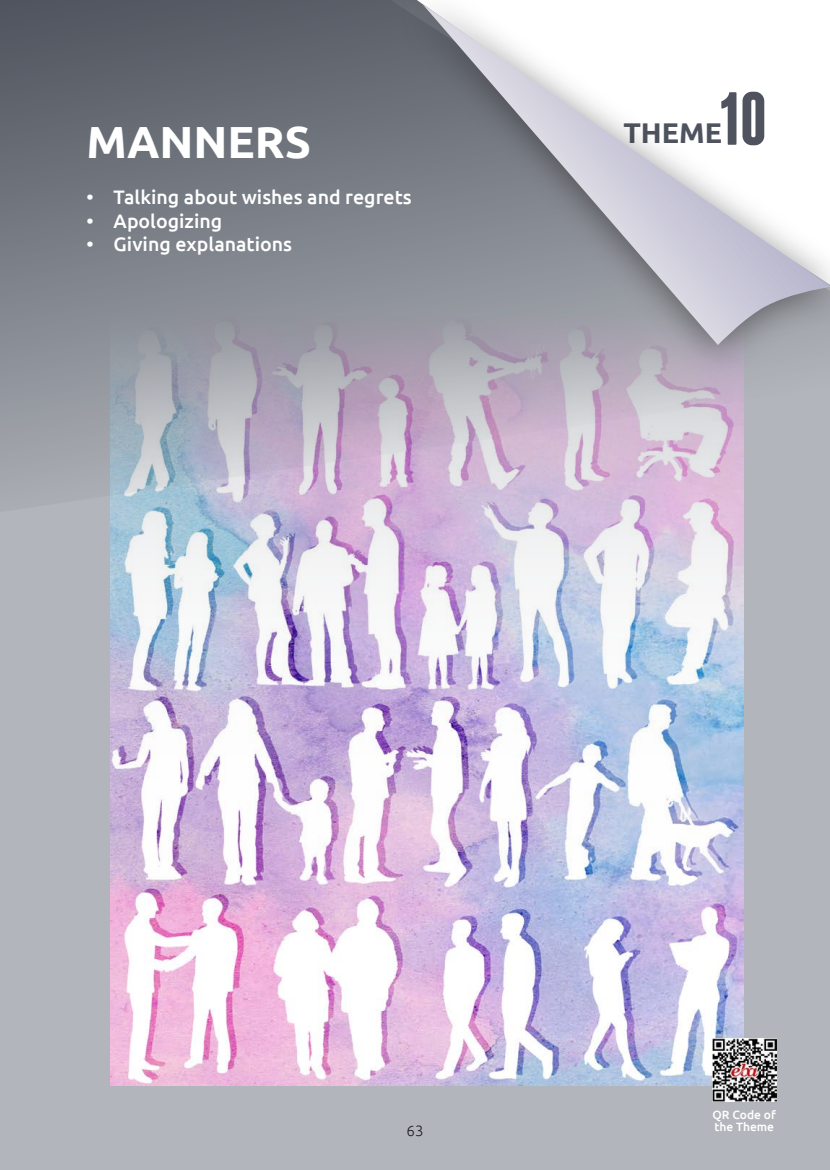
<style>
.page{position:relative;width:830px;height:1170px;background:#fff}
.page>*{position:absolute;margin:0;border:0;box-sizing:border-box;transform-origin:0 0}
.t1{font:700 75px "Franchise Free";color:#4e535d}
.Content{font:700 45px "Ubuntu";color:#fff}
.t2{font:700 28.5px "Ubuntu";color:#4e535d}
.t3{font:500 19.5px "Ubuntu";color:#fff}
.t4{font:300 15px "Ubuntu";color:#231f20}
.Ubutu_Light_9_10{font:500 12px "Ubuntu";color:#fff}
</style>
<div class="page">
<div style="left:0;top:0;width:829px;height:1169px;background:#b2b5bb"></div>
<img style="left:110px;top:512px;width:632px;height:573px">
<svg style="left:0;top:0;width:744px;height:512px;background:#92909d"></svg>
<div style="left:396px;top:0;width:433px;height:378px;background:#231f20;opacity:.52"></div>
<svg style="left:422px;top:4px;width:407px;height:341px;background:#c5c6cb"></svg>
<img style="left:712px;top:1037px;width:63px;height:64px">
<p class="t1" style="left:718px;top:83px;width:50px">10</p>
<p class="Content" style="left:87px;top:115px;width:226px">MANNERS</p>
<p class="t2" style="left:623px;top:115px;width:100px">THEME</p>
<p class="t3" style="left:87px;top:185px;width:326px">• Talking about wishes and regrets</p>
<p class="t3" style="left:87px;top:208px;width:137px">• Apologizing</p>
<p class="t3" style="left:87px;top:232px;width:207px">• Giving explanations</p>
<p class="t4" style="left:406px;top:1121px;width:18px">63</p>
<p class="t4" style="left:417px;top:1121px;width:18px">63</p>
<p class="Ubutu_Light_9_10" style="left:712px;top:1106px;width:65px">QR Code of</p>
<p class="Ubutu_Light_9_10" style="left:714px;top:1118px;width:61px">the Theme</p>
</div>
